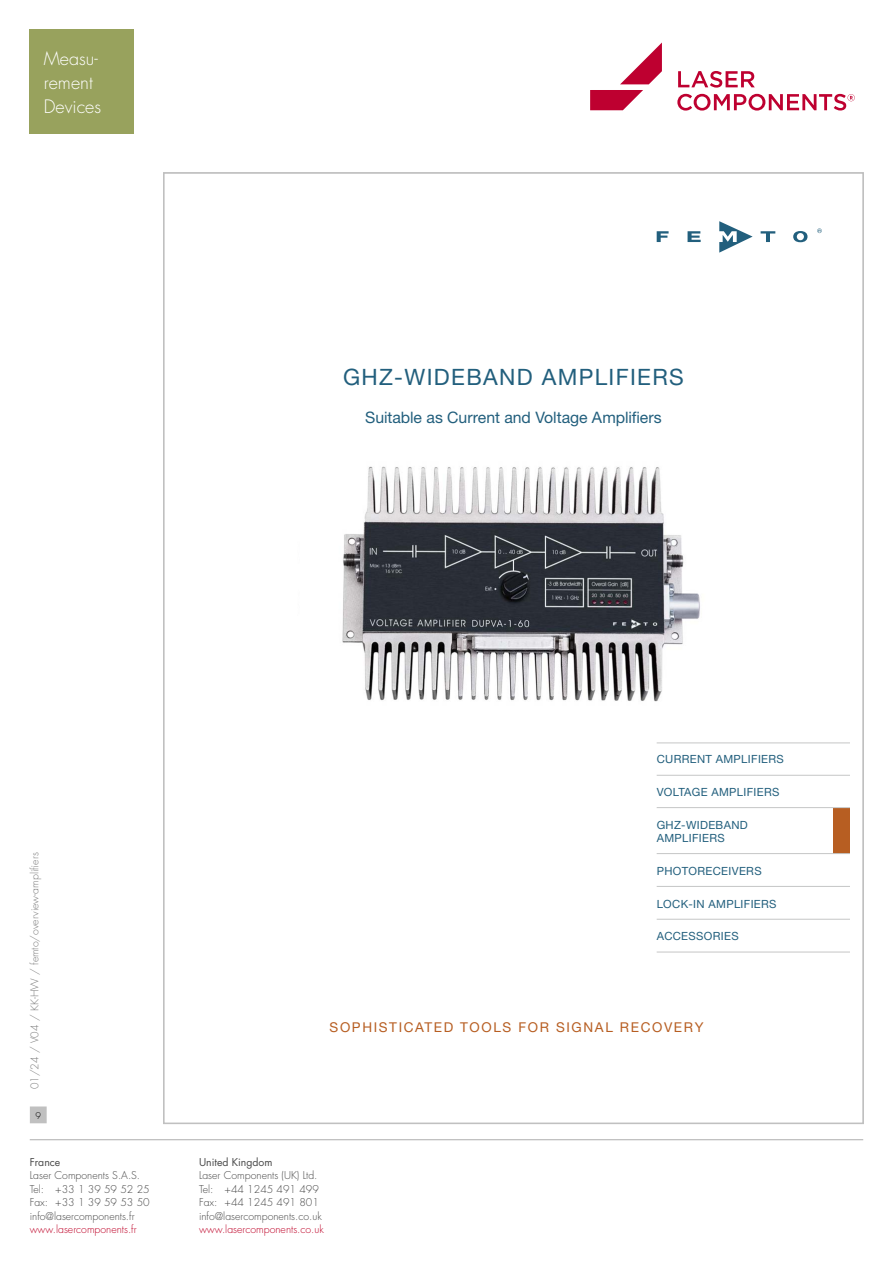
<style>
.page{position:relative;width:893px;height:1263px;background:#fff}
.page>*{position:absolute;margin:0;border:0;box-sizing:border-box;transform-origin:0 0}
.t1{font:22.65px "Helvetica Neue";letter-spacing:.06em;color:#225f7d}
.t2{font:300 18px/24px "Futura Std";color:#fff}
.t3{font:15.75px "Helvetica Neue";letter-spacing:-.005em;color:#225f7d}
.t4{font:13.5px "Helvetica Neue";letter-spacing:.12em;color:#b75e22}
.t5{font:11.25px/13.5px "Helvetica Neue";letter-spacing:.03em;color:#225f7d}
.t6{font:300 10.5px/13.5px "Futura Std";color:#484848}
.t7{font:300 10.5px "Futura Std";color:#be0027}
.t8{font:300 10.5px "Futura Std";color:#7c7c7c}
.t9{font:10.5px "Futura Std";color:#484848}
.t10{font:300 9px "Futura Std";color:#000}
</style>
<div class="page">
<hr style="left:30px;top:1139px;width:833px;height:1px;background:#c0c0c0">
<div style="left:31px;top:1107px;width:15px;height:16px;background:#c0c0c0"></div>
<div style="left:30px;top:1106px;width:17px;height:17px;border:1px solid #c0c0c0"></div>
<svg style="left:677px;top:71px;width:178px;height:40px"></svg>
<svg style="left:590px;top:43px;width:72px;height:67px"></svg>
<div style="left:833px;top:808px;width:16px;height:45px;background:#b75e22"></div>
<hr style="left:657px;top:775px;width:192px;height:1px;background:#c5c6c6">
<hr style="left:657px;top:743px;width:192px;height:1px;background:#c5c6c6">
<hr style="left:657px;top:919px;width:192px;height:1px;background:#c5c6c6">
<hr style="left:657px;top:952px;width:192px;height:1px;background:#c5c6c6">
<hr style="left:657px;top:853px;width:192px;height:1px;background:#c5c6c6">
<hr style="left:657px;top:886px;width:192px;height:1px;background:#c5c6c6">
<hr style="left:657px;top:807px;width:192px;height:1px;background:#c5c6c6">
<svg style="left:657px;top:231px;width:12px;height:11px"></svg>
<svg style="left:688px;top:231px;width:13px;height:11px"></svg>
<svg style="left:761px;top:231px;width:14px;height:11px"></svg>
<svg style="left:719px;top:221px;width:34px;height:32px"></svg>
<svg style="left:793px;top:231px;width:14px;height:11px"></svg>
<svg style="left:817px;top:228px;width:5px;height:5px"></svg>
<img style="left:342px;top:466px;width:358px;height:236px">
<div style="left:30px;top:30px;width:104px;height:104px;background:#98a25d"></div>
<h2 class="t2" style="left:44px;top:47px;width:59px">Measu&shy;rement<br>Devices</h2>
<h1 class="t1" style="left:343px;top:364px;width:342px">GHZ-WIDEBAND AMPLIFIERS</h1>
<h3 class="t3" style="left:365px;top:408px;width:298px">Suitable as Current and Voltage Amplifiers</h3>
<p class="t8" style="left:28px;top:1089px;width:238px;rotate:-90deg">01/24 / V04 / KK-HW / femto/overview-amplifiers</p>
<p class="t10" style="left:35px;top:1110px;width:7px">9</p>
<p class="t9" style="left:30px;top:1155px;width:32px">France</p>
<p class="t6" style="left:30px;top:1169px;width:121px">Laser Components S.A.S.<br>Tel: +33 1 39 59 52 25<br>Fax: +33 1 39 59 53 50 info@lasercomponents.fr</p>
<p class="t7" style="left:30px;top:1223px;width:108px">www.lasercomponents.fr</p>
<p class="t5" style="left:657px;top:752px;width:129px">CURRENT AMPLIFIERS</p>
<p class="t5" style="left:657px;top:785px;width:124px">VOLTAGE AMPLIFIERS</p>
<p class="t5" style="left:657px;top:818px;width:93px">GHZ-WIDEBAND<br>AMPLIFIERS</p>
<p class="t5" style="left:657px;top:864px;width:106px">PHOTORECEIVERS</p>
<p class="t5" style="left:657px;top:897px;width:121px">LOCK-IN AMPLIFIERS</p>
<p class="t5" style="left:657px;top:929px;width:83px">ACCESSORIES</p>
<p class="t4" style="left:330px;top:1019px;width:375px">SOPHISTICATED TOOLS FOR SIGNAL RECOVERY</p>
<p class="t9" style="left:199px;top:1155px;width:75px">United Kingdom</p>
<p class="t6" style="left:199px;top:1169px;width:124px">Laser Components (UK) Ltd.<br>Tel: +44 1245 491 499<br>Fax: +44 1245 491 801 info@lasercomponents.co.uk</p>
<p class="t7" style="left:199px;top:1223px;width:126px">www.lasercomponents.co.uk</p>
</div>
